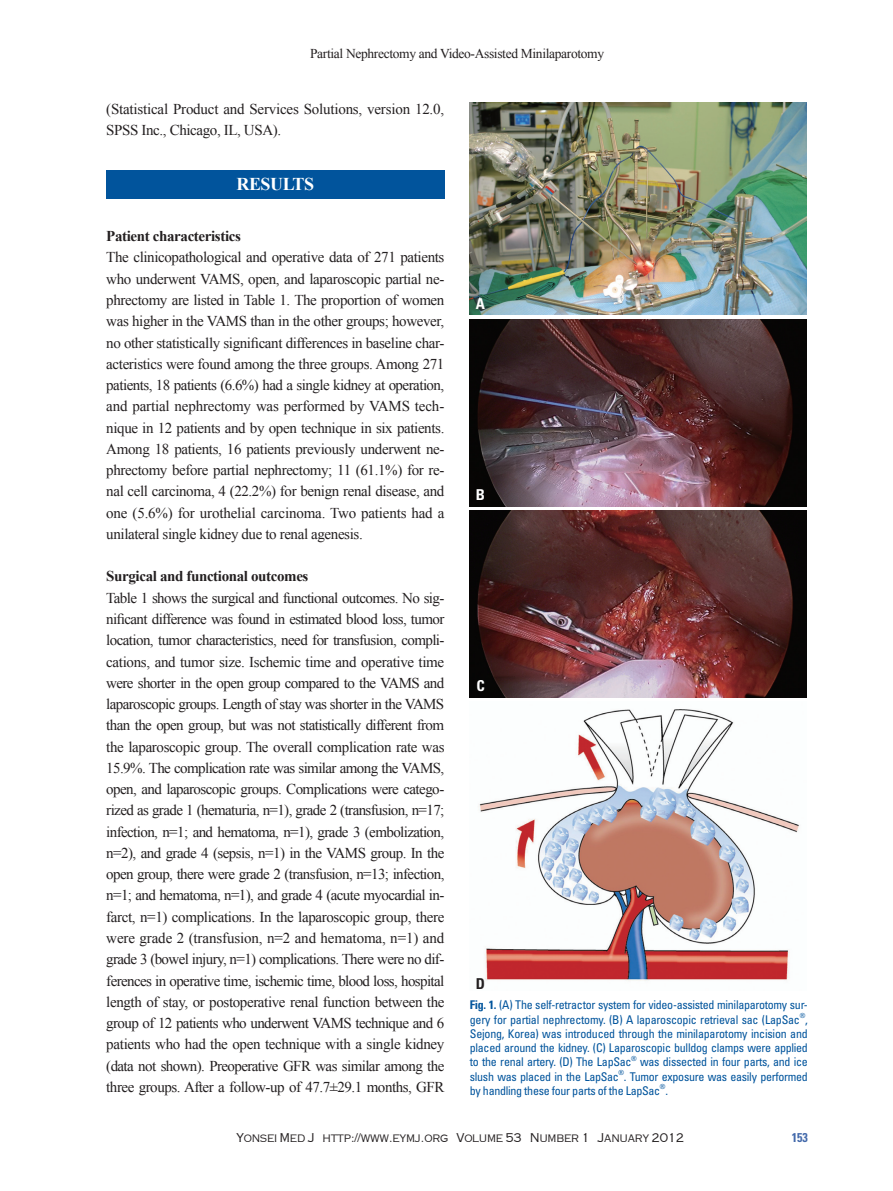
<style>
.page{position:relative;width:893px;height:1191px;background:#fff}
.page>*{position:absolute;margin:0;border:0;box-sizing:border-box;transform-origin:0 0}
.t1{font:700 18px "Times New Roman";letter-spacing:-.025em;color:#fff}
.본문_YMJ{font:15px/21.3px "Times New Roman";letter-spacing:-.025em;color:#231f20;text-align:justify}
.작은소재_YMJ{font:700 15px "Times New Roman";letter-spacing:-.025em;color:#231f20}
.t2{font:700 condensed 15px "Univers LT Std";color:#fff}
.t3{font:700 condensed 15px "Univers LT Std";color:#231f20}
.런닝_YMJ{font:13.5px "Times New Roman";letter-spacing:-.025em;color:#231f20}
.t4{font:700 condensed 12.75px "Univers LT Std";color:#446aab;scale:.95 1}
.사진설명_YMJ{font:condensed 12px/14.2px "Univers LT Std";letter-spacing:-.025em;color:#01549c}
.t5{font:300 12px "Metalcut";letter-spacing:-.025em;color:#231f20}
.사진설명_YMJ-2{font:condensed 7.05px "Univers LT Std";color:#01549c}
.s1{font-weight:700}
</style>
<div class="page">
<div style="left:106px;top:170px;width:338px;height:29px;background:#01549c"></div>
<img style="left:470px;top:319px;width:336px;height:187px">
<img style="left:470px;top:510px;width:336px;height:187px">
<img style="left:470px;top:102px;width:336px;height:213px">
<img style="left:479px;top:709px;width:321px;height:272px">
<p class="런닝_YMJ" style="left:310px;top:44px;width:296px">Partial Nephrectomy and Video-Assisted Minilaparotomy</p>
<p class="본문_YMJ" style="left:106px;top:98px;width:339px">(Statistical Product and Services Solutions, version 12.0,<br>SPSS Inc., Chicago, IL, USA).</p>
<p class="t1" style="left:236px;top:172px;width:79px">RESULTS</p>
<p class="작은소재_YMJ" style="left:106px;top:226px;width:136px">Patient characteristics</p>
<p class="본문_YMJ" style="left:106px;top:246px;width:340px">The clinicopathological and operative data of 271 patients who underwent VAMS, open, and laparoscopic partial ne&shy;phrectomy are listed in Table 1. The proportion of women was higher in the VAMS than in the other groups; however, no other statistically significant differences in baseline char&shy;acteristics were found among the three groups. Among 271 patients, 18 patients (6.6%) had a single kidney at operation, and partial nephrectomy was performed by VAMS tech&shy;nique in 12 patients and by open technique in six patients.<br>Among 18 patients, 16 patients previously underwent ne&shy;phrectomy before partial nephrectomy; 11 (61.1%) for re&shy;nal cell carcinoma, 4 (22.2%) for benign renal disease, and one (5.6%) for urothelial carcinoma. Two patients had a unilateral single kidney due to renal agenesis.</p>
<p class="작은소재_YMJ" style="left:106px;top:566px;width:204px">Surgical and functional outcomes</p>
<p class="본문_YMJ" style="left:106px;top:587px;width:340px">Table 1 shows the surgical and functional outcomes. No sig&shy;nificant difference was found in estimated blood loss, tumor location, tumor characteristics, need for transfusion, compli&shy;cations, and tumor size. Ischemic time and operative time were shorter in the open group compared to the VAMS and laparoscopic groups. Length of stay was shorter in the VAMS than the open group, but was not statistically different from the laparoscopic group. The overall complication rate was 15.9%. The complication rate was similar among the VAMS, open, and laparoscopic groups. Complications were catego&shy;rized as grade 1 (hematuria, n=1), grade 2 (transfusion, n=17; infection, n=1; and hematoma, n=1), grade 3 (embolization, n=2), and grade 4 (sepsis, n=1) in the VAMS group. In the open group, there were grade 2 (transfusion, n=13; infection, n=1; and hematoma, n=1), and grade 4 (acute myocardial in&shy;farct, n=1) complications. In the laparoscopic group, there were grade 2 (transfusion, n=2 and hematoma, n=1) and grade 3 (bowel injury, n=1) complications. There were no dif&shy;ferences in operative time, ischemic time, blood loss, hospital length of stay, or postoperative renal function between the group of 12 patients who underwent VAMS technique and 6 patients who had the open technique with a single kidney (data not shown). Preoperative GFR was similar among the three groups. After a follow-up of 47.7±29.1 months, GFR</p>
<p class="t2" style="left:476px;top:294px;width:11px">A</p>
<p class="t2" style="left:476px;top:486px;width:11px">B</p>
<p class="t2" style="left:476px;top:676px;width:10px">C</p>
<p class="t3" style="left:476px;top:974px;width:11px">D</p>
<p class="사진설명_YMJ" style="left:470px;top:997px;width:340px"><span class="s1">Fig. 1.</span> (A) The self-retractor system for video-assisted minilaparotomy sur&shy;gery for partial nephrectomy. (B) A laparoscopic retrieval sac (LapSac ,</p>
<p class="사진설명_YMJ-2" style="left:800px;top:1011px;width:7px">®</p>
<p class="사진설명_YMJ" style="left:470px;top:1026px;width:340px;text-align:justify">Sejong, Korea) was introduced through the minilaparotomy incision and placed around the kidney. (C) Laparoscopic bulldog clamps were applied to the renal artery. (D) The LapSac</p>
<p class="사진설명_YMJ-2" style="left:631px;top:1053px;width:7px">®</p>
<p class="사진설명_YMJ" style="left:470px;top:1054px;width:340px;text-align:right">was dissected in four parts, and ice<br>slush was placed in the LapSac . Tumor exposure was easily performed</p>
<p class="사진설명_YMJ-2" style="left:619px;top:1068px;width:7px">®</p>
<p class="사진설명_YMJ" style="left:470px;top:1083px;width:200px">by handling these four parts of the LapSac .</p>
<p class="사진설명_YMJ-2" style="left:660px;top:1082px;width:7px">®</p>
<p class="t5" style="left:236px;top:1130px;width:449px">Yonsei Med J http://www.eymj.org Volume 53 Number 1 January 2012</p>
<p class="t4" style="left:792px;top:1129px;width:18px">153</p>
</div>
